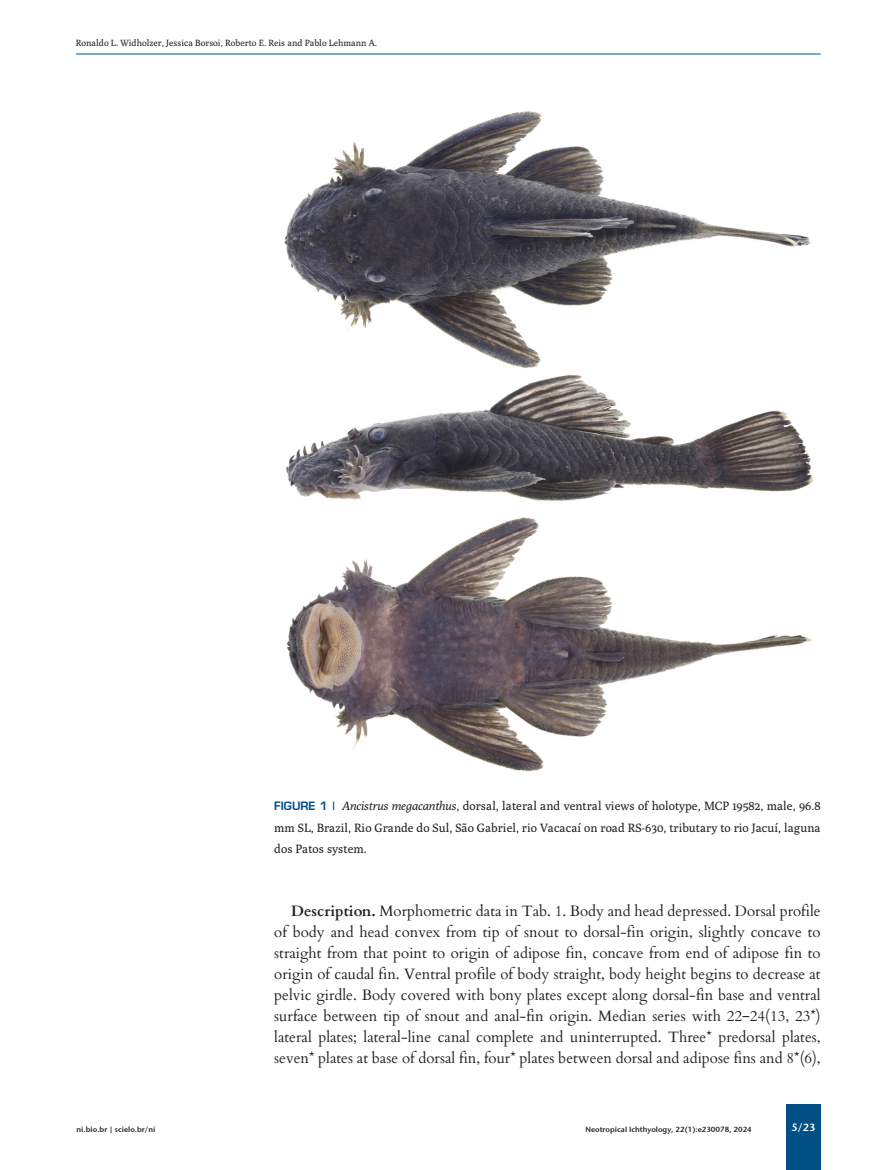
<style>
.page{position:relative;width:893px;height:1170px;background:#fff}
.page>*{position:absolute;margin:0;border:0;box-sizing:border-box;transform-origin:0 0}
.t1{font:15px/21px "Cardo";color:#231f20;text-align:justify}
.t2{font:12px/21px "Poly";color:#231f20;text-align:justify}
.t3{font:10.5px "Stone Sans Sem ITCTT Semi";color:#fff}
.t4{font:9px "Poly";color:#231f20}
.t5{font:7.5px "Stone Sans Sem ITCTT Semi";color:#231f20}
.s1{font-family:"Eugenio Medium Normal";color:#015085}
.s2{font-style:italic}
.s3{font-weight:700}
</style>
<div class="page">
<hr style="left:76px;top:54px;width:745px;height:1px;background:#01558c">
<div style="left:786px;top:1104px;width:35px;height:65px;background:#014f84"></div>
<img style="left:284px;top:111px;width:530px;height:661px">
<p class="t4" style="left:76px;top:38px;width:303px">Ronaldo L. Widholzer, Jessica Borsoi, Roberto E. Reis and Pablo Lehmann A.</p>
<p class="t2" style="left:274px;top:795px;width:548px"><span class="s1">FIGURE 1 |</span> <span class="s2">Ancistrus megacanthus</span>, dorsal, lateral and ventral views of holotype, MCP 19582, male, 96.8 mm SL, Brazil, Rio Grande do Sul, São Gabriel, rio Vacacaí on road RS-630, tributary to rio Jacuí, laguna dos Patos system.</p>
<p class="t1" style="left:274px;top:899px;width:548px;text-indent:17px"><span class="s3">Description.</span> Morphometric data in Tab. 1. Body and head depressed. Dorsal profile of body and head convex from tip of snout to dorsal-fin origin, slightly concave to straight from that point to origin of adipose fin, concave from end of adipose fin to origin of caudal fin. Ventral profile of body straight, body height begins to decrease at pelvic girdle. Body covered with bony plates except along dorsal-fin base and ventral surface between tip of snout and anal-fin origin. Median series with 22‒24(13, 23*) lateral plates; lateral-line canal complete and uninterrupted. Three* predorsal plates, seven* plates at base of dorsal fin, four* plates between dorsal and adipose fins and 8*(6),</p>
<p class="t5" style="left:77px;top:1122px;width:80px">ni.bio.br | scielo.br/ni</p>
<p class="t5" style="left:585px;top:1122px;width:168px">Neotropical Ichthyology, 22(1):e230078, 2024</p>
<p class="t3" style="left:791px;top:1118px;width:25px">5/23</p>
</div>
